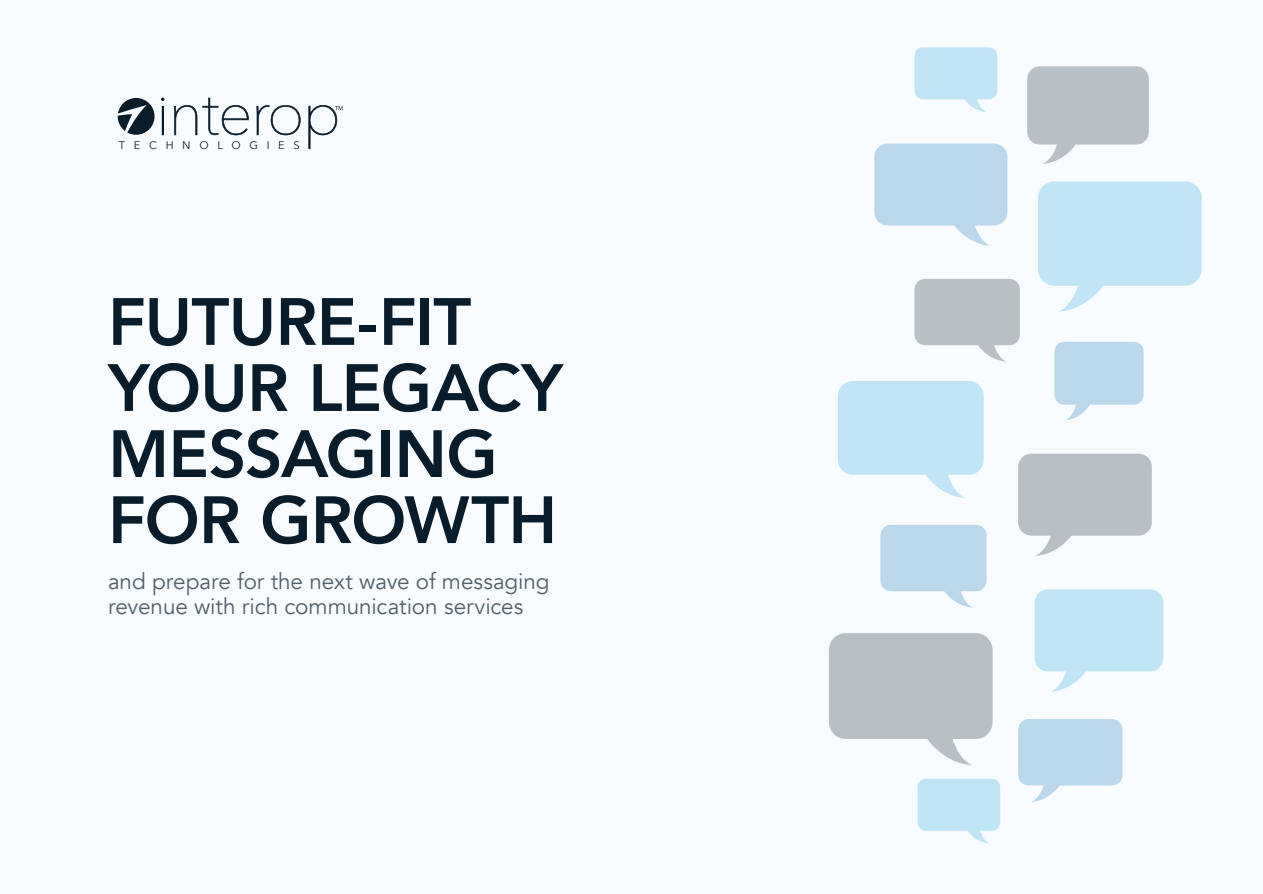
<style>
.page{position:relative;width:1263px;height:894px;background:#fff}
.page>*{position:absolute;margin:0;border:0;box-sizing:border-box;transform-origin:0 0}
.t1{font:800 66px "Avenir";letter-spacing:-.01em;color:#081c2b}
.t2{font:22.5px "Avenir";letter-spacing:-.005em;color:#52606b}
.t3{font:10.95px "Avenir Next";letter-spacing:.795em;color:#0a1b2a}
</style>
<div class="page">
<div style="left:0;top:0;width:1263px;height:893px;background:#f9fcfe"></div>
<svg style="left:174px;top:98px;width:75px;height:37px"></svg>
<svg style="left:256px;top:105px;width:45px;height:30px"></svg>
<svg style="left:161px;top:98px;width:3px;height:37px"></svg>
<svg style="left:118px;top:98px;width:36px;height:37px"></svg>
<svg style="left:308px;top:105px;width:34px;height:44px"></svg>
<svg style="left:1018px;top:719px;width:104px;height:82px"></svg>
<svg style="left:917px;top:778px;width:83px;height:65px"></svg>
<svg style="left:1034px;top:589px;width:129px;height:102px"></svg>
<svg style="left:829px;top:633px;width:163px;height:132px"></svg>
<svg style="left:880px;top:524px;width:106px;height:83px"></svg>
<svg style="left:837px;top:381px;width:146px;height:117px"></svg>
<svg style="left:1018px;top:453px;width:133px;height:103px"></svg>
<svg style="left:1054px;top:341px;width:89px;height:79px"></svg>
<svg style="left:1038px;top:181px;width:163px;height:131px"></svg>
<svg style="left:914px;top:279px;width:106px;height:83px"></svg>
<svg style="left:874px;top:143px;width:133px;height:103px"></svg>
<svg style="left:1027px;top:66px;width:121px;height:98px"></svg>
<svg style="left:914px;top:47px;width:83px;height:65px"></svg>
<p class="t3" style="left:119px;top:136px;width:182px">TECHNOLOGIES</p>
<p class="t1" style="left:108px;top:270px;width:365px">FUTURE-FIT</p>
<p class="t1" style="left:108px;top:336px;width:456px">YOUR LEGACY</p>
<p class="t1" style="left:108px;top:402px;width:391px">MESSAGING</p>
<p class="t1" style="left:108px;top:468px;width:451px">FOR GROWTH</p>
<p class="t2" style="left:108px;top:567px;width:443px">and prepare for the next wave of messaging</p>
<p class="t2" style="left:108px;top:593px;width:417px">revenue with rich communication services</p>
</div>
